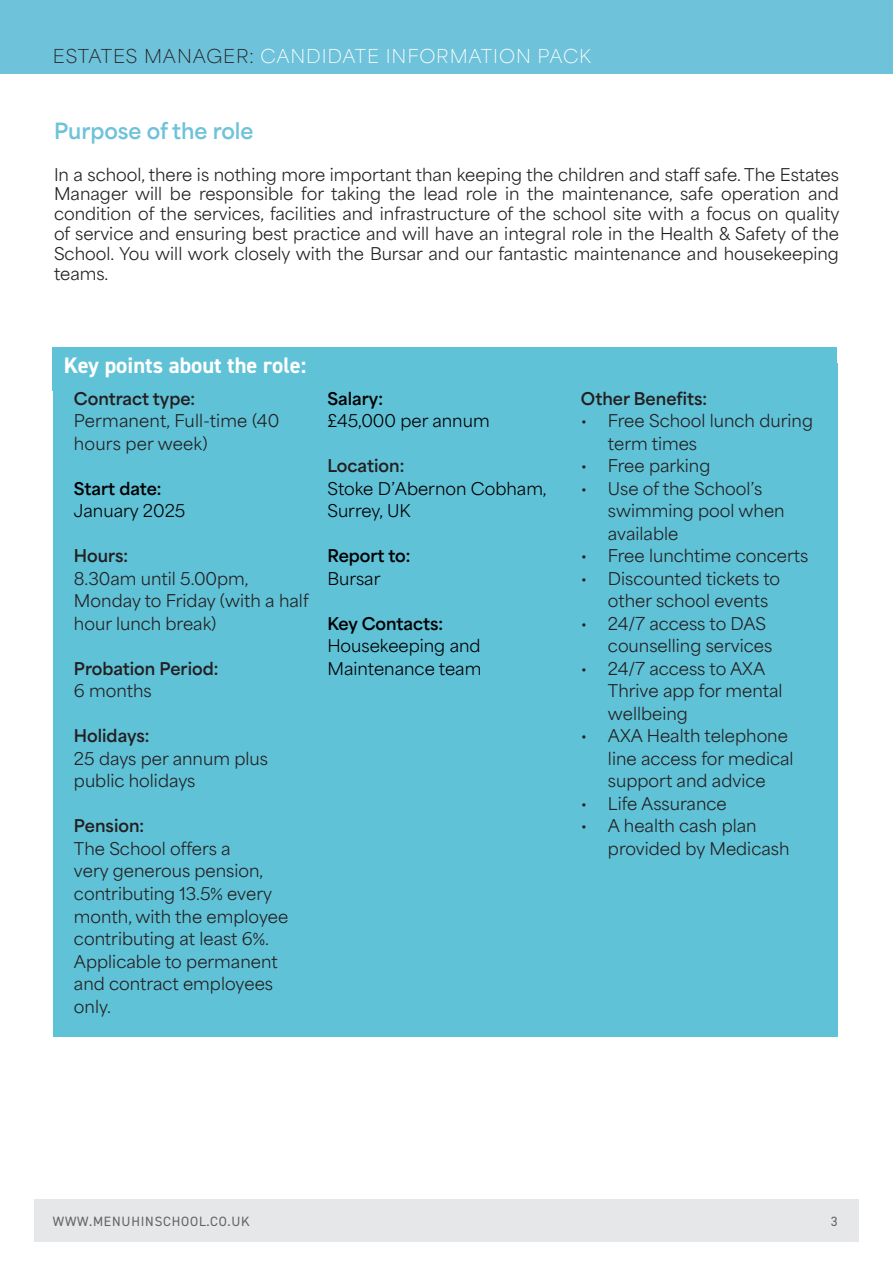
<style>
.page{position:relative;width:893px;height:1263px;background:#fff}
.page>*{position:absolute;margin:0;border:0;box-sizing:border-box;transform-origin:0 0}
._00_3_Title_3{font:700 22.5px "DIN2014";color:#fff}
.t1{font:700 21px "Area Normal";color:#6ec2da}
.t2{font:100 18px "Area Normal";letter-spacing:.05em;color:#fff}
._01_1_Text_full-out__black{font:16.5px/22.5px "Area Normal";color:#231f20}
._01_1_Text_full-out__black-2{font:16.5px/22.5px "Area Normal";color:#000001}
._01_1_Text_full-out__black-3{font:700 16.5px "Area Normal";color:#231f20}
._01_1_Text_full-out__black-4{font:700 16.5px "Area Normal";color:#000001}
.t3{font:13.5px "DIN2014";letter-spacing:.06em;color:#636366}
.s1{color:#231f20}
</style>
<div class="page">
<div style="left:34px;top:1199px;width:825px;height:43px;background:#e6e7e9"></div>
<div style="left:0;top:0;width:893px;height:73px;background:#6ec2da"></div>
<div style="left:53px;top:363px;width:785px;height:673px;background:#60c2d7"></div>
<div style="left:53px;top:348px;width:784px;height:43px;background:#60c2d7"></div>
<p class="t2" style="left:53px;top:40px;width:540px"><span class="s1">ESTATES MANAGER:</span> CANDIDATE INFORMATION PACK</p>
<p class="t1" style="left:54px;top:112px;width:201px">Purpose of the role</p>
<p class="_01_1_Text_full-out__black" style="left:54px;top:162px;width:787px;line-height:19.8px;text-align:justify">In a school, there is nothing more important than keeping the children and staff safe. The Estates Manager will be responsible for taking the lead role in the maintenance, safe operation and condition of the services, facilities and infrastructure of the school site with a focus on quality of service and ensuring best practice and will have an integral role in the Health &amp; Safety of the School. You will work closely with the Bursar and our fantastic maintenance and housekeeping teams.</p>
<p class="_00_3_Title_3" style="left:64px;top:350px;width:244px">Key points about the role:</p>
<p class="_01_1_Text_full-out__black-3" style="left:74px;top:384px;width:123px">Contract type:</p>
<p class="_01_1_Text_full-out__black" style="left:74px;top:408px;width:207px">Permanent, Full-time (40 hours per week)</p>
<p class="_01_1_Text_full-out__black-4" style="left:74px;top:474px;width:89px">Start date:</p>
<p class="_01_1_Text_full-out__black-2" style="left:74px;top:498px;width:113px">January 2025</p>
<p class="_01_1_Text_full-out__black-3" style="left:74px;top:541px;width:56px">Hours:</p>
<p class="_01_1_Text_full-out__black" style="left:74px;top:565px;width:236px">8.30am until 5.00pm,<br>Monday to Friday (with a half hour lunch break)</p>
<p class="_01_1_Text_full-out__black-3" style="left:74px;top:654px;width:146px">Probation Period:</p>
<p class="_01_1_Text_full-out__black" style="left:74px;top:678px;width:79px">6 months</p>
<p class="_01_1_Text_full-out__black-3" style="left:74px;top:721px;width:77px">Holidays:</p>
<p class="_01_1_Text_full-out__black" style="left:74px;top:745px;width:195px">25 days per annum plus public holidays</p>
<p class="_01_1_Text_full-out__black-3" style="left:74px;top:811px;width:72px">Pension:</p>
<p class="_01_1_Text_full-out__black" style="left:74px;top:835px;width:216px">The School offers a<br>very generous pension, contributing 13.5% every month, with the employee contributing at least 6%.<br>Applicable to permanent and contract employees only.</p>
<p class="_01_1_Text_full-out__black-4" style="left:327px;top:384px;width:57px">Salary:</p>
<p class="_01_1_Text_full-out__black-2" style="left:327px;top:408px;width:164px">£45,000 per annum</p>
<p class="_01_1_Text_full-out__black-3" style="left:327px;top:451px;width:78px">Location:</p>
<p class="_01_1_Text_full-out__black-2" style="left:327px;top:475px;width:221px">Stoke D’Abernon Cobham,<br>Surrey, UK</p>
<p class="_01_1_Text_full-out__black-4" style="left:327px;top:541px;width:85px">Report to:</p>
<p class="_01_1_Text_full-out__black-2" style="left:327px;top:565px;width:55px">Bursar</p>
<p class="_01_1_Text_full-out__black-4" style="left:327px;top:609px;width:117px">Key Contacts:</p>
<p class="_01_1_Text_full-out__black-2" style="left:327px;top:633px;width:155px">Housekeeping and<br>Maintenance team</p>
<p class="_01_1_Text_full-out__black-3" style="left:581px;top:384px;width:128px">Other Benefits:</p>
<p class="_01_1_Text_full-out__black" style="left:608px;top:408px;width:207px;text-indent:-27px">• Free School lunch during term times</p>
<p class="_01_1_Text_full-out__black" style="left:581px;top:453px;width:131px">• Free parking</p>
<p class="_01_1_Text_full-out__black" style="left:608px;top:475px;width:178px;text-indent:-27px">• Use of the School’s swimming pool when available</p>
<p class="_01_1_Text_full-out__black" style="left:581px;top:543px;width:229px">• Free lunchtime concerts</p>
<p class="_01_1_Text_full-out__black" style="left:608px;top:565px;width:174px;text-indent:-27px">• Discounted tickets to other school events</p>
<p class="_01_1_Text_full-out__black" style="left:608px;top:610px;width:166px;text-indent:-27px">• 24/7 access to DAS counselling services</p>
<p class="_01_1_Text_full-out__black" style="left:608px;top:655px;width:176px;text-indent:-27px">• 24/7 access to AXA<br>Thrive app for mental wellbeing</p>
<p class="_01_1_Text_full-out__black" style="left:608px;top:723px;width:187px;text-indent:-27px">• AXA Health telephone line access for medical support and advice</p>
<p class="_01_1_Text_full-out__black" style="left:581px;top:790px;width:147px">• Life Assurance</p>
<p class="_01_1_Text_full-out__black" style="left:608px;top:813px;width:183px;text-indent:-27px">• A health cash plan provided by Medicash</p>
<p class="t3" style="left:53px;top:1212px;width:198px">WWW.MENUHINSCHOOL.CO.UK</p>
<p class="t3" style="left:831px;top:1212px;width:8px">3</p>
</div>
